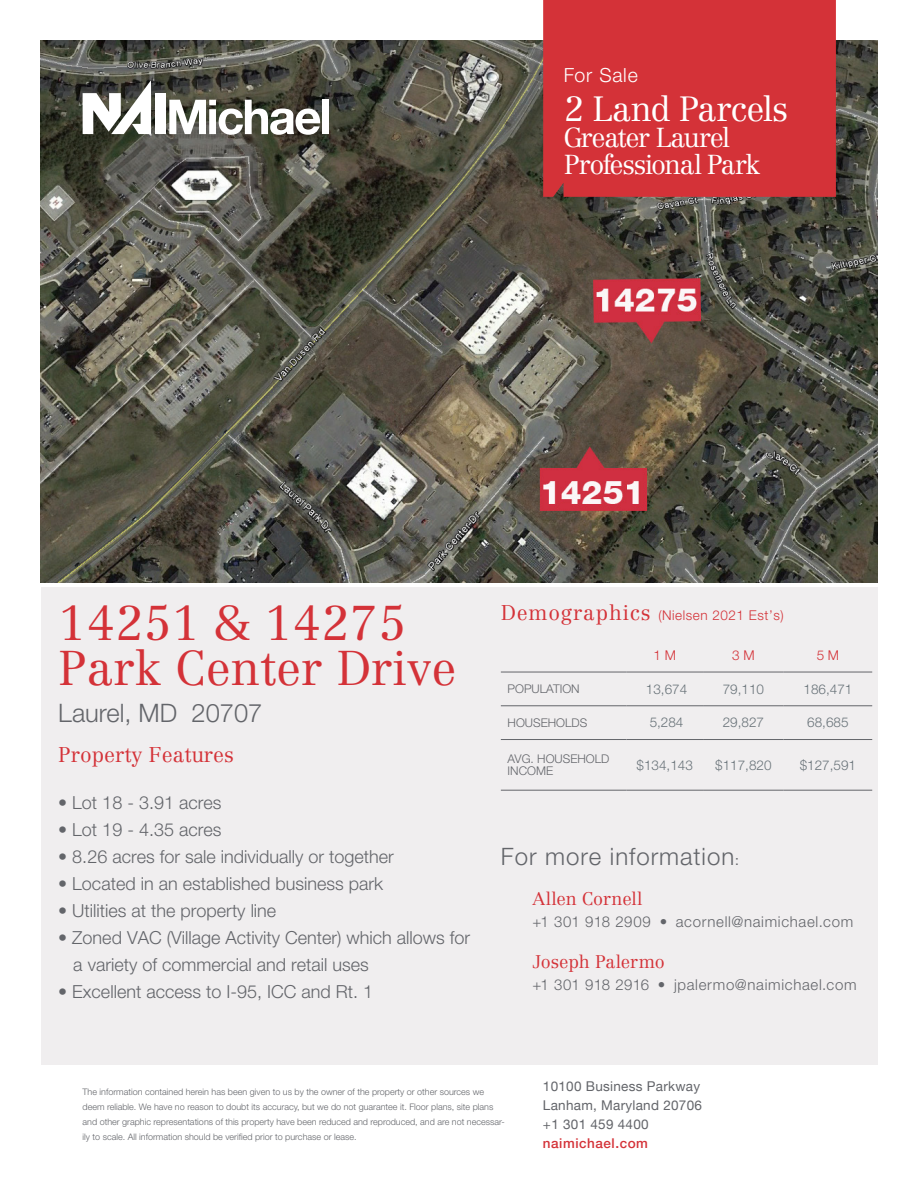
<style>
.page{position:relative;width:918px;height:1188px;background:#fff}
.page>*{position:absolute;margin:0;border:0;box-sizing:border-box;transform-origin:0 0}
.t1{font:300 48px/45px "Centennial LT Std";color:#d43238}
.t2{font:300 34.5px "Centennial LT Std";letter-spacing:-.02em;color:#fff}
.t3{font:300 27px/26.2px "Centennial LT Std";letter-spacing:-.05em;color:#fff}
.t4{font:300 25.5px "Helvetica Neue LT Std";color:#63656a}
.t5{font:300 24px "Helvetica Neue LT Std";letter-spacing:.04em;color:#63656a}
.t6{font:300 21px "Centennial LT Std";color:#d43238}
.t7{font:300 19.5px "Helvetica Neue LT Std";letter-spacing:.04em;color:#fff}
.t8{font:300 18px "Helvetica Neue LT Std";color:#63656a}
.t9{font:300 18px "Centennial LT Std";letter-spacing:-.005em;color:#d43238}
.t10{font:300 15px "Helvetica Neue LT Std";letter-spacing:.045em;color:#63656a}
.t11{font:300 13.5px "Helvetica Neue LT Std";color:#697379}
.t12{font:13.5px "Helvetica Neue LT";letter-spacing:.02em;color:#63656a}
.t13{font:300 13.5px "Helvetica Neue LT Std";letter-spacing:.04em;color:#d43238}
.t14{font:500 13.5px "Helvetica Neue LT";letter-spacing:.04em;color:#d43238}
.t15{font:300 12px/12px "Helvetica Neue LT Std";color:#63656a}
.t16{font:300 9px/15px "Helvetica Neue LT Std";color:#63656a}
.s1{font-family:"Centennial LT Std";font-size:21px}
.s2{font-family:"Helvetica Neue LT";font-weight:400;font-size:13.5px}
</style>
<div class="page">
<img style="left:40px;top:40px;width:838px;height:542px">
<div style="left:41px;top:588px;width:837px;height:477px;background:#f0eeef"></div>
<div style="left:543px;top:0;width:293px;height:197px;background:#d43238"></div>
<div style="left:155px;top:93px;width:10px;height:41px;background:#fff"></div>
<svg style="left:83px;top:80px;width:68px;height:54px"></svg>
<svg style="left:169px;top:100px;width:152px;height:35px"></svg>
<div style="left:322px;top:100px;width:7px;height:34px;background:#fff"></div>
<hr style="left:501px;top:672px;width:125px;height:1px;background:#63656a">
<hr style="left:626px;top:672px;width:77px;height:1px;background:#63656a">
<hr style="left:703px;top:672px;width:81px;height:1px;background:#63656a">
<hr style="left:784px;top:672px;width:88px;height:1px;background:#63656a">
<hr style="left:501px;top:705px;width:125px;height:1px;background:#63656a">
<hr style="left:626px;top:705px;width:77px;height:1px;background:#63656a">
<hr style="left:703px;top:705px;width:81px;height:1px;background:#63656a">
<hr style="left:784px;top:705px;width:88px;height:1px;background:#63656a">
<hr style="left:501px;top:739px;width:125px;height:1px;background:#63656a">
<hr style="left:626px;top:739px;width:77px;height:1px;background:#63656a">
<hr style="left:703px;top:739px;width:81px;height:1px;background:#63656a">
<hr style="left:784px;top:739px;width:88px;height:1px;background:#63656a">
<hr style="left:501px;top:790px;width:125px;height:1px;background:#63656a">
<hr style="left:626px;top:790px;width:77px;height:1px;background:#63656a">
<hr style="left:703px;top:790px;width:81px;height:1px;background:#63656a">
<hr style="left:784px;top:790px;width:88px;height:1px;background:#63656a">
<p class="t7" style="left:564px;top:63px;width:76px">For Sale</p>
<p class="t2" style="left:564px;top:88px;width:226px">2 Land Parcels</p>
<p class="t3" style="left:564px;top:125px;width:198px">Greater Laurel<br>Professional Park</p>
<p class="t1" style="left:58px;top:601px;width:400px">14251 &amp; 14275<br>Park Center Drive</p>
<p class="t4" style="left:58px;top:698px;width:206px">Laurel, MD 20707</p>
<p class="t6" style="left:58px;top:742px;width:177px">Property Features</p>
<p class="t8" style="left:58px;top:791px;width:165px">• Lot 18 - 3.91 acres</p>
<p class="t8" style="left:58px;top:818px;width:165px">• Lot 19 - 4.35 acres</p>
<p class="t8" style="left:58px;top:845px;width:337px">• 8.26 acres for sale individually or together</p>
<p class="t8" style="left:58px;top:872px;width:326px">• Located in an established business park</p>
<p class="t8" style="left:58px;top:899px;width:220px">• Utilities at the property line</p>
<p class="t8" style="left:58px;top:926px;width:413px">• Zoned VAC (Village Activity Center) which allows for</p>
<p class="t8" style="left:73px;top:953px;width:297px">a variety of commercial and retail uses</p>
<p class="t8" style="left:58px;top:980px;width:316px">• Excellent access to I-95, ICC and Rt. 1</p>
<p class="t13" style="left:501px;top:607px;width:284px"><span class="s1">Demographics</span> (Nielsen 2021 Est’s)</p>
<p class="t13" style="left:653px;top:647px;width:24px">1 M</p>
<p class="t13" style="left:732px;top:647px;width:24px">3 M</p>
<p class="t13" style="left:817px;top:647px;width:24px">5 M</p>
<p class="t15" style="left:508px;top:683px;width:74px">POPULATION</p>
<p class="t11" style="left:646px;top:681px;width:43px">13,674</p>
<p class="t11" style="left:723px;top:681px;width:43px">79,110</p>
<p class="t11" style="left:804px;top:681px;width:50px">186,471</p>
<p class="t15" style="left:508px;top:716px;width:81px">HOUSEHOLDS</p>
<p class="t11" style="left:650px;top:714px;width:35px">5,284</p>
<p class="t11" style="left:723px;top:714px;width:43px">29,827</p>
<p class="t11" style="left:807px;top:714px;width:43px">68,685</p>
<p class="t15" style="left:508px;top:753px;width:103px">AVG. HOUSEHOLD<br>INCOME</p>
<p class="t11" style="left:637px;top:757px;width:58px">$134,143</p>
<p class="t11" style="left:715px;top:757px;width:58px">$117,820</p>
<p class="t11" style="left:800px;top:757px;width:58px">$127,591</p>
<p class="t5" style="left:501px;top:842px;width:240px">For more information<span class="s2">:</span></p>
<p class="t9" style="left:532px;top:888px;width:111px">Allen Cornell</p>
<p class="t10" style="left:532px;top:913px;width:322px">+1 301 918 2909 • acornell@naimichael.com</p>
<p class="t9" style="left:532px;top:951px;width:134px">Joseph Palermo</p>
<p class="t10" style="left:532px;top:975px;width:326px">+1 301 918 2916 • jpalermo@naimichael.com</p>
<p class="t16" style="left:83px;top:1085px;width:424px">The information contained herein has been given to us by the owner of the property or other sources we deem reliable. We have no reason to doubt its accuracy, but we do not guarantee it. Floor plans, site plans and other graphic representations of this property have been reduced and reproduced, and are not necessar&shy;ily to scale. All information should be verified prior to purchase or lease.</p>
<p class="t12" style="left:543px;top:1078px;width:159px">10100 Business Parkway</p>
<p class="t12" style="left:543px;top:1097px;width:161px">Lanham, Maryland 20706</p>
<p class="t12" style="left:543px;top:1116px;width:107px">+1 301 459 4400</p>
<p class="t14" style="left:543px;top:1135px;width:107px">naimichael.com</p>
</div>
